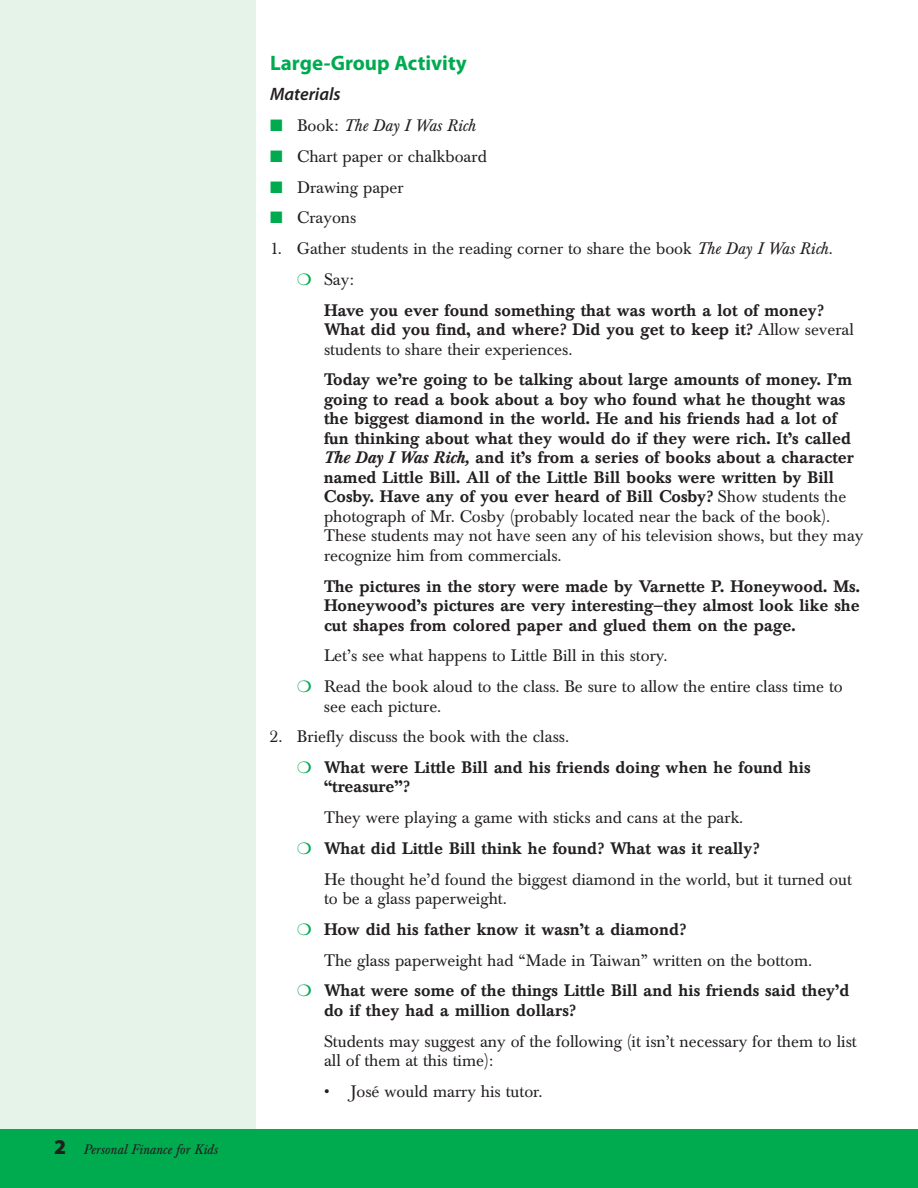
<style>
.page{position:relative;width:918px;height:1188px;background:#fff}
.page>*{position:absolute;margin:0;border:0;box-sizing:border-box;transform-origin:0 0}
.t1{font:700 21px "Myriad Pro";color:#00aa4f}
.t2{font:italic 600 18px "Myriad Pro";color:#231f20}
.t3{font:500 16.5px/19.5px "Baskerville BE";color:#231f20}
.t4{font:16.5px/30.8px "Baskerville BE";color:#231f20}
.t5{font:italic 16.5px "Baskerville BE";color:#231f20}
.t6{font:italic 13.5px "Baskerville BE";color:#231f20}
.s1{font-family:"Myriad Pro";font-weight:900;font-style:normal;font-size:21px}
.s2{color:#00aa4f}
.s3{font-style:normal}
.s4{font-style:italic}
.s5{font-weight:400}
</style>
<div class="page">
<div style="left:0;top:0;width:256px;height:1188px;background:#e5f3e8"></div>
<div style="left:0;top:1130px;width:918px;height:58px;background:#00aa4f"></div>
<p class="t6" style="left:54px;top:1145px;width:165px"><span class="s1">2</span> Personal Finance for Kids</p>
<p class="t1" style="left:270px;top:55px;width:198px">Large-Group Activity</p>
<p class="t2" style="left:270px;top:88px;width:72px">Materials</p>
<p class="t5" style="left:270px;top:120px;width:206px"><span class="s2">■</span> <span class="s3">Book:</span> The Day I Was Rich</p>
<p class="t4" style="left:270px;top:143px;width:219px"><span class="s2">■</span> Chart paper or chalkboard</p>
<p class="t4" style="left:270px;top:173px;width:135px"><span class="s2">■</span> Drawing paper</p>
<p class="t4" style="left:270px;top:204px;width:88px"><span class="s2">■</span> Crayons</p>
<p class="t4" style="left:297px;top:235px;width:537px;text-indent:-27px">1. Gather students in the reading corner to share the book <span class="s4">The Day I Was Rich. </span><span class="s2">❍</span> Say:</p>
<p class="t3" style="left:324px;top:302px;width:532px">Have you ever found something that was worth a lot of money?<br>What did you find, and where? Did you get to keep it? <span class="s5">Allow several students to share their experiences.</span></p>
<p class="t3" style="left:324px;top:372px;width:541px">Today we’re going to be talking about large amounts of money. I’m going to read a book about a boy who found what he thought was the biggest diamond in the world. He and his friends had a lot of fun thinking about what they would do if they were rich. It’s called <span class="s4">The Day I Was Rich,</span> and it’s from a series of books about a character named Little Bill. All of the Little Bill books were written by Bill Cosby. Have any of you ever heard of Bill Cosby? <span class="s5">Show students the photograph of Mr. Cosby (probably located near the back of the book).<br>These students may not have seen any of his television shows, but they may recognize him from commercials.</span></p>
<p class="t3" style="left:324px;top:578px;width:537px;text-align:justify">The pictures in the story were made by Varnette P. Honeywood. Ms.<br>Honeywood’s pictures are very interesting—they almost look like she cut shapes from colored paper and glued them on the page.</p>
<p class="t4" style="left:297px;top:642px;width:547px;text-indent:27px">Let’s see what happens to Little Bill in this story.<br><span class="s2">❍</span> Read the book aloud to the class. Be sure to allow the entire class time to</p>
<p class="t4" style="left:324px;top:692px;width:119px">see each picture.</p>
<p class="t3" style="left:297px;top:723px;width:515px;line-height:30.8px;text-indent:-27px"><span class="s5">2. Briefly discuss the book with the class.<br></span><span class="s2">❍</span> What were Little Bill and his friends doing when he found his</p>
<p class="t3" style="left:324px;top:779px;width:87px">“treasure”?</p>
<p class="t4" style="left:324px;top:804px;width:421px">They were playing a game with sticks and cans at the park.</p>
<p class="t3" style="left:297px;top:841px;width:464px"><span class="s2">❍</span> What did Little Bill think he found? What was it really?</p>
<p class="t4" style="left:324px;top:866px;width:529px">He thought he’d found the biggest diamond in the world, but it turned out</p>
<p class="t4" style="left:324px;top:885px;width:184px">to be a glass paperweight.</p>
<p class="t3" style="left:297px;top:922px;width:390px"><span class="s2">❍</span> How did his father know it wasn’t a diamond?</p>
<p class="t4" style="left:324px;top:946px;width:490px">The glass paperweight had “Made in Taiwan” written on the bottom.</p>
<p class="t3" style="left:297px;top:983px;width:554px"><span class="s2">❍</span> What were some of the things Little Bill and his friends said they’d</p>
<p class="t3" style="left:324px;top:1003px;width:253px">do if they had a million dollars?</p>
<p class="t4" style="left:324px;top:1033px;width:534px;line-height:19.5px">Students may suggest any of the following (it isn’t necessary for them to list all of them at this time):</p>
<p class="t4" style="left:324px;top:1078px;width:220px">• José would marry his tutor.</p>
</div>
